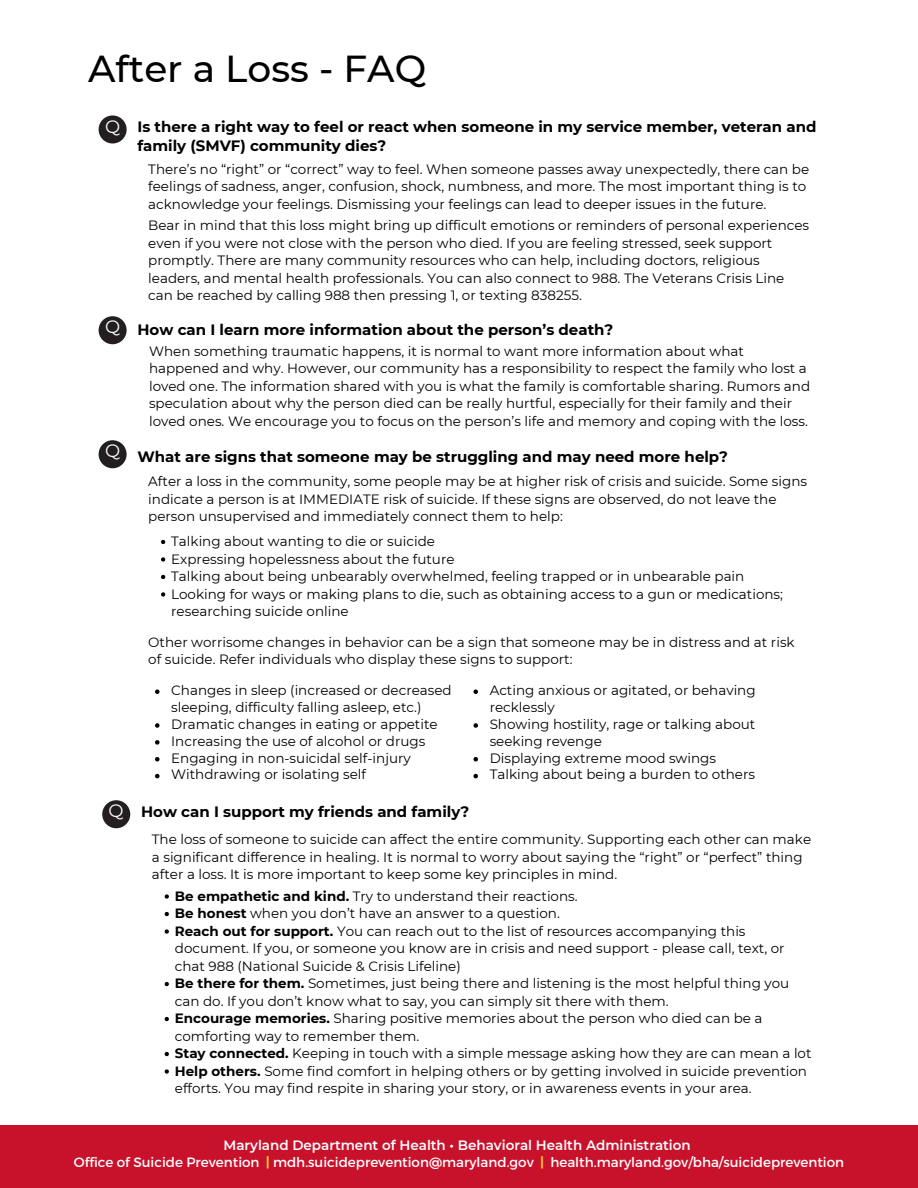
<style>
.page{position:relative;width:918px;height:1188px;background:#fff}
.page>*{position:absolute;margin:0;border:0;box-sizing:border-box;transform-origin:0 0}
.t1{font:500 37.5px "Montserrat";color:#000001}
.t2{font:18px "Montserrat";color:#fefefe}
.t3{font:700 15px/19.2px "Montserrat";color:#000001}
.t4{font:13.5px/17.5px "Montserrat";color:#000001}
.t5{font:13.5px/16.8px "Montserrat";color:#fff;text-align:center}
.s1{font-weight:700}
.s2{font-weight:600}
.s3{font-weight:700;color:#ffc838}
.s4{font-weight:700;color:#fdc132}
</style>
<div class="page">
<div style="left:99px;top:115px;width:28px;height:28px;background:#231f20;border-radius:50%"></div>
<div style="left:99px;top:316px;width:28px;height:28px;background:#231f20;border-radius:50%"></div>
<div style="left:99px;top:440px;width:28px;height:28px;background:#231f20;border-radius:50%"></div>
<svg style="left:161px;top:540px;width:4px;height:4px"></svg>
<svg style="left:161px;top:557px;width:4px;height:5px"></svg>
<svg style="left:161px;top:575px;width:4px;height:4px"></svg>
<svg style="left:161px;top:592px;width:4px;height:5px"></svg>
<svg style="left:155px;top:689px;width:5px;height:5px"></svg>
<svg style="left:155px;top:723px;width:5px;height:5px"></svg>
<svg style="left:155px;top:740px;width:5px;height:5px"></svg>
<svg style="left:155px;top:757px;width:5px;height:4px"></svg>
<svg style="left:155px;top:774px;width:5px;height:4px"></svg>
<svg style="left:473px;top:689px;width:5px;height:5px"></svg>
<svg style="left:473px;top:723px;width:5px;height:5px"></svg>
<svg style="left:473px;top:757px;width:5px;height:4px"></svg>
<svg style="left:473px;top:774px;width:5px;height:4px"></svg>
<svg style="left:165px;top:894px;width:4px;height:5px"></svg>
<svg style="left:165px;top:912px;width:4px;height:4px"></svg>
<svg style="left:165px;top:929px;width:4px;height:5px"></svg>
<svg style="left:165px;top:982px;width:4px;height:4px"></svg>
<svg style="left:165px;top:1017px;width:4px;height:4px"></svg>
<svg style="left:165px;top:1052px;width:4px;height:4px"></svg>
<svg style="left:165px;top:1069px;width:4px;height:5px"></svg>
<div style="left:102px;top:800px;width:28px;height:28px;background:#231f20;border-radius:50%"></div>
<div style="left:0;top:1126px;width:918px;height:62px;background:#c8122c"></div>
<h1 class="t1" style="left:88px;top:45px;width:340px">After a Loss - FAQ</h1>
<p class="t2" style="left:105px;top:115px;width:17px">Q</p>
<h3 class="t3" style="left:137px;top:117px;width:681px">Is there a right way to feel or react when someone in my service member, veteran and family (SMVF) community dies?</h3>
<p class="t4" style="left:148px;top:160px;width:662px">There’s no “right” or “correct” way to feel. When someone passes away unexpectedly, there can be feelings of sadness, anger, confusion, shock, numbness, and more. The most important thing is to acknowledge your feelings. Dismissing your feelings can lead to deeper issues in the future.</p>
<h2 class="t4" style="left:148px;top:216px;width:662px">Bear in mind that this loss might bring up difficult emotions or reminders of personal experiences even if you were not close with the person who died. If you are feeling stressed, seek support promptly. There are many community resources who can help, including doctors, religious leaders, and mental health professionals. You can also connect to 988. The Veterans Crisis Line can be reached by calling 988 then pressing 1, or texting 838255.</h2>
<h3 class="t3" style="left:137px;top:320px;width:477px">How can I learn more information about the person’s death?</h3>
<p class="t4" style="left:149px;top:342px;width:663px">When something traumatic happens, it is normal to want more information about what happened and why. However, our community has a responsibility to respect the family who lost a loved one. The information shared with you is what the family is comfortable sharing. Rumors and speculation about why the person died can be really hurtful, especially for their family and their loved ones. We encourage you to focus on the person’s life and memory and coping with the loss.</p>
<h2 class="t2" style="left:105px;top:316px;width:17px">Q</h2>
<h3 class="t2" style="left:105px;top:440px;width:17px">Q</h3>
<h3 class="t3" style="left:137px;top:447px;width:592px">What are signs that someone may be struggling and may need more help?</h3>
<h2 class="t4" style="left:148px;top:472px;width:660px">After a loss in the community, some people may be at higher risk of crisis and suicide. Some signs indicate a person is at IMMEDIATE risk of suicide. If these signs are observed, do not leave the person unsupervised and immediately connect them to help:</h2>
<h3 class="t4" style="left:171px;top:532px;width:265px">Talking about wanting to die or suicide</h3>
<p class="t4" style="left:171px;top:550px;width:285px">Expressing hopelessness about the future</p>
<p class="t4" style="left:171px;top:567px;width:575px">Talking about being unbearably overwhelmed, feeling trapped or in unbearable pain</p>
<p class="t4" style="left:171px;top:585px;width:613px">Looking for ways or making plans to die, such as obtaining access to a gun or medications; researching suicide online</p>
<p class="t4" style="left:148px;top:633px;width:648px">Other worrisome changes in behavior can be a sign that someone may be in distress and at risk of suicide. Refer individuals who display these signs to support:</p>
<p class="t4" style="left:171px;top:682px;width:282px;line-height:16.8px">Changes in sleep (increased or decreased sleeping, difficulty falling asleep, etc.)</p>
<p class="t4" style="left:171px;top:715px;width:268px">Dramatic changes in eating or appetite</p>
<p class="t4" style="left:171px;top:732px;width:256px">Increasing the use of alcohol or drugs</p>
<p class="t4" style="left:171px;top:749px;width:241px">Engaging in non-suicidal self-injury</p>
<p class="t4" style="left:171px;top:766px;width:196px">Withdrawing or isolating self</p>
<p class="t4" style="left:490px;top:682px;width:268px;line-height:16.8px">Acting anxious or agitated, or behaving recklessly</p>
<p class="t4" style="left:490px;top:716px;width:267px;line-height:16.8px">Showing hostility, rage or talking about seeking revenge</p>
<p class="t4" style="left:490px;top:749px;width:228px">Displaying extreme mood swings</p>
<p class="t4" style="left:490px;top:766px;width:267px">Talking about being a burden to others</p>
<p class="t2" style="left:109px;top:800px;width:17px">Q</p>
<p class="t3" style="left:141px;top:802px;width:330px">How can I support my friends and family?</p>
<p class="t4" style="left:152px;top:831px;width:661px">The loss of someone to suicide can affect the entire community. Supporting each other can make a significant difference in healing. It is normal to worry about saying the “right” or “perfect” thing after a loss. It is more important to keep some key principles in mind.</p>
<h2 class="t4" style="left:175px;top:887px;width:404px"><span class="s1">Be empathetic and kind.</span> Try to understand their reactions.</h2>
<h3 class="t4" style="left:175px;top:905px;width:387px"><span class="s1">Be honest</span> when you don’t have an answer to a question.</h3>
<p class="t4" style="left:175px;top:922px;width:611px"><span class="s1">Reach out for support.</span> You can reach out to the list of resources accompanying this document. If you, or someone you know are in crisis and need support - please call, text, or chat 988 (National Suicide &amp; Crisis Lifeline)</p>
<p class="t4" style="left:175px;top:975px;width:616px"><span class="s1">Be there for them.</span> Sometimes, just being there and listening is the most helpful thing you can do. If you don’t know what to say, you can simply sit there with them.</p>
<p class="t4" style="left:175px;top:1010px;width:589px"><span class="s1">Encourage memories.</span> Sharing positive memories about the person who died can be a comforting way to remember them.</p>
<p class="t4" style="left:175px;top:1045px;width:638px"><span class="s1">Stay connected.</span> Keeping in touch with a simple message asking how they are can mean a lot</p>
<p class="t4" style="left:175px;top:1062px;width:634px"><span class="s1">Help others.</span> Some find comfort in helping others or by getting involved in suicide prevention efforts. You may find respite in sharing your story, or in awareness events in your area.</p>
<p class="t5" style="left:74px;top:1136px;width:772px"><span class="s2">Maryland Department of Health • Behavioral Health Administration<br></span>Office of Suicide Prevention <span class="s3">|</span> mdh.suicideprevention@maryland.gov <span class="s4">|</span> health.maryland.gov/bha/suicideprevention</p>
</div>
